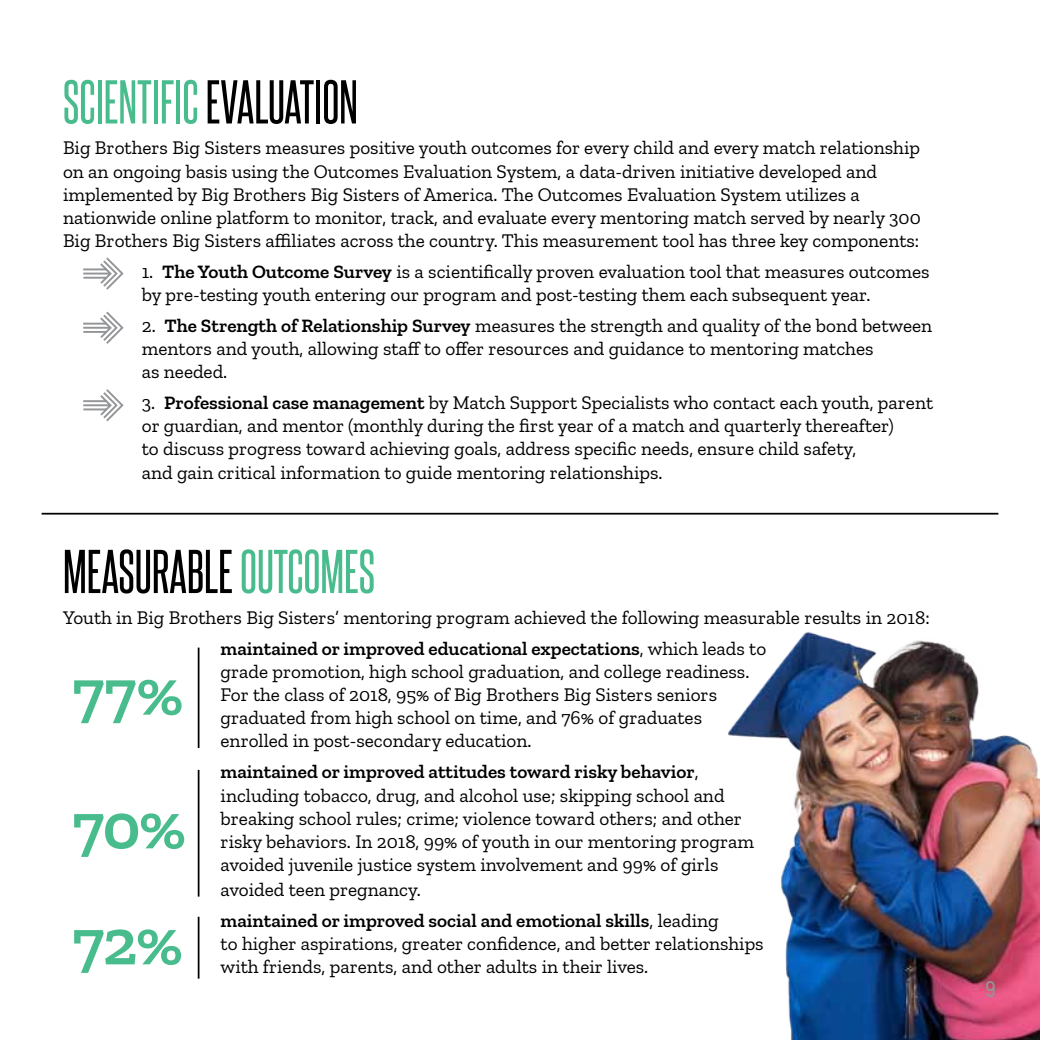
<style>
.page{position:relative;width:1040px;height:1040px;background:#fff}
.page>*{position:absolute;margin:0;border:0;box-sizing:border-box;transform-origin:0 0}
.t1{font:600 65.8px "Zilla Slab";color:#49bc8d}
.t2{font:52.5px "Steelfish Rg";color:#49bc8d}
.t3{font:52.5px "Steelfish Rg";color:#000}
.t4{font:21px "Predige Rounded";color:#939598}
.t5{font:19.25px/23.1px "Zilla Slab";color:#000}
.t6{font:600 19.25px/31px "Zilla Slab";color:#000}
.s1{color:#000}
.s2{font-weight:600}
.s3{color:#49bc8d}
.s4{font-weight:400}
</style>
<div class="page">
<hr style="left:42px;top:513px;width:956px;height:1px;background:#000">
<hr style="left:198px;top:647px;width:1px;height:101px;background:#000">
<hr style="left:198px;top:770px;width:1px;height:126px;background:#000">
<hr style="left:198px;top:916px;width:1px;height:62px;background:#000">
<svg style="left:83px;top:389px;width:41px;height:33px"></svg>
<svg style="left:83px;top:311px;width:41px;height:33px"></svg>
<svg style="left:83px;top:257px;width:41px;height:33px"></svg>
<img style="left:728px;top:631px;width:312px;height:409px">
<h2 class="t2" style="left:63px;top:65px;width:296px">SCIENTIFIC <span class="s1">EVALUATION</span></h2>
<p class="t5" style="left:63px;top:137px;width:859px">Big Brothers Big Sisters measures positive youth outcomes for every child and every match relationship on an ongoing basis using the Outcomes Evaluation System, a data-driven initiative developed and implemented by Big Brothers Big Sisters of America. The Outcomes Evaluation System utilizes a nationwide online platform to monitor, track, and evaluate every mentoring match served by nearly 300<br>Big Brothers Big Sisters affiliates across the country. This measurement tool has three key components:</p>
<p class="t5" style="left:142px;top:260px;width:789px">1. <span class="s2">The Youth Outcome Survey</span> is a scientifically proven evaluation tool that measures outcomes by pre-testing youth entering our program and post-testing them each subsequent year.</p>
<p class="t5" style="left:142px;top:314px;width:791px">2. <span class="s2">The Strength of Relationship Survey</span> measures the strength and quality of the bond between mentors and youth, allowing staff to offer resources and guidance to mentoring matches<br>as needed.</p>
<p class="t5" style="left:142px;top:391px;width:793px">3. <span class="s2">Professional case management</span> by Match Support Specialists who contact each youth, parent or guardian, and mentor (monthly during the first year of a match and quarterly thereafter)<br>to discuss progress toward achieving goals, address specific needs, ensure child safety,<br>and gain critical information to guide mentoring relationships.</p>
<h2 class="t3" style="left:63px;top:534px;width:313px">MEASURABLE <span class="s3">OUTCOMES</span></h2>
<p class="t5" style="left:63px;top:602px;width:868px;line-height:31px;text-align:center">Youth in Big Brothers Big Sisters’ mentoring program achieved the following measurable results in 2018: <span class="s2">maintained or improved educational expectations</span>, which leads to</p>
<p class="t5" style="left:221px;top:660px;width:530px">grade promotion, high school graduation, and college readiness.<br>For the class of 2018, 95% of Big Brothers Big Sisters seniors graduated from high school on time, and 76% of graduates enrolled in post-secondary education.</p>
<p class="t5" style="left:221px;top:760px;width:535px"><span class="s2">maintained or improved attitudes toward risky behavior</span>, including tobacco, drug, and alcohol use; skipping school and breaking school rules; crime; violence toward others; and other risky behaviors. In 2018, 99% of youth in our mentoring program avoided juvenile justice system involvement and 99% of girls</p>
<p class="t6" style="left:221px;top:874px;width:499px"><span class="s4">avoided teen pregnancy.<br></span>maintained or improved social and emotional skills<span class="s4">, leading</span></p>
<p class="t5" style="left:221px;top:932px;width:544px">to higher aspirations, greater confidence, and better relationships with friends, parents, and other adults in their lives.</p>
<h1 class="t1" style="left:72px;top:655px;width:113px">77%</h1>
<h1 class="t1" style="left:72px;top:789px;width:115px">70%</h1>
<h1 class="t1" style="left:72px;top:905px;width:112px">72%</h1>
<p class="t4" style="left:985px;top:975px;width:12px">9</p>
</div>
